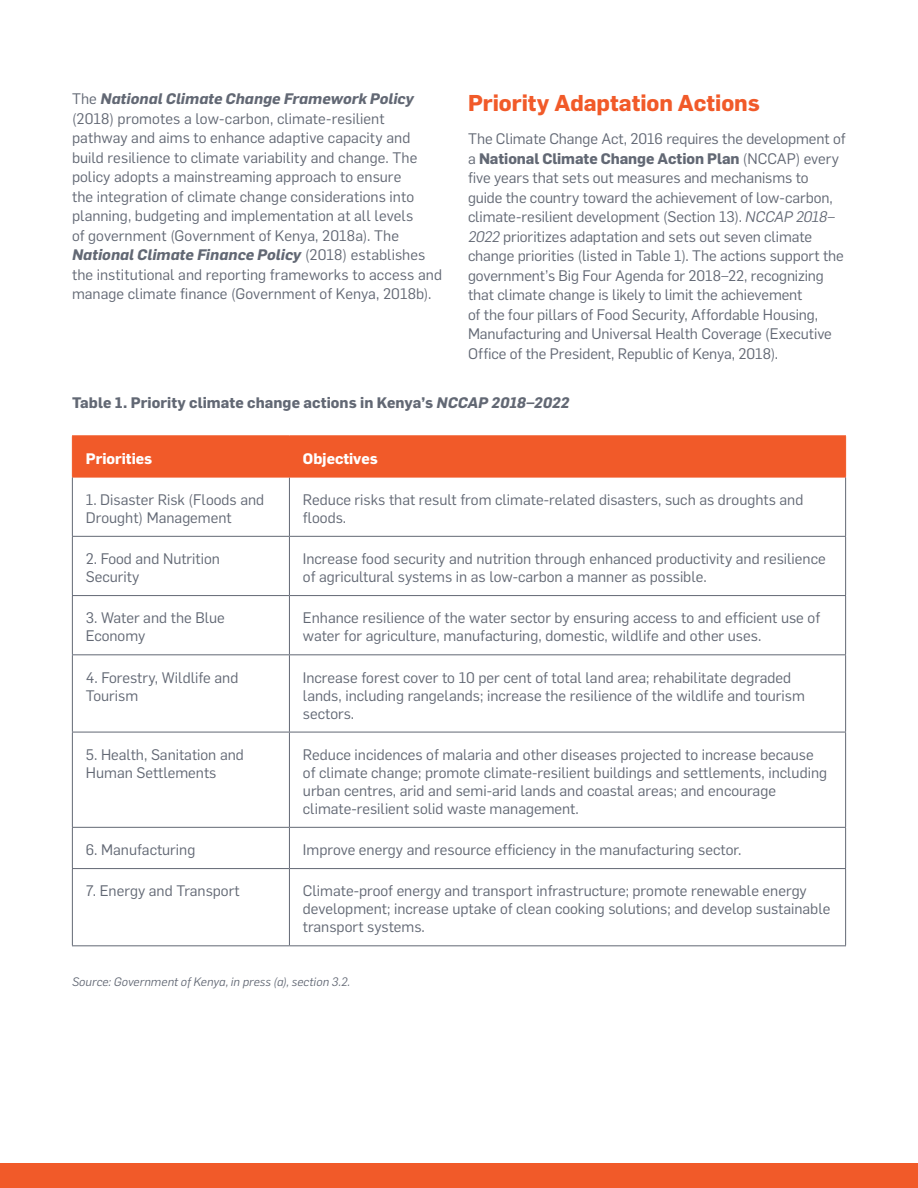
<style>
.page{position:relative;width:918px;height:1188px;background:#fff}
.page>*{position:absolute;margin:0;border:0;box-sizing:border-box;transform-origin:0 0}
.t1{font:700 22.5px "Flama";color:#f15a29}
.t2{font:15px/19.5px "Flama";color:#626874}
.t3{font:700 15px "Flama";letter-spacing:.005em;color:#626874}
.t4{font:700 15px "Flama";color:#fff}
.t5{font:italic 12px "Flama";letter-spacing:.01em;color:#626874}
.s1{font-weight:700;font-style:italic}
.s2{font-weight:700}
.s3{font-style:italic}
</style>
<div class="page">
<div style="left:0;top:1163px;width:918px;height:25px;background:#f15a29"></div>
<div style="left:73px;top:436px;width:772px;height:41px;background:#f15a29"></div>
<hr style="left:289px;top:436px;width:1px;height:41px;background:#f15a29">
<hr style="left:289px;top:477px;width:1px;height:59px;background:#626874">
<hr style="left:72px;top:536px;width:217px;height:1px;background:#626874">
<hr style="left:289px;top:536px;width:557px;height:1px;background:#626874">
<hr style="left:289px;top:537px;width:1px;height:58px;background:#626874">
<hr style="left:72px;top:595px;width:217px;height:1px;background:#626874">
<hr style="left:289px;top:595px;width:557px;height:1px;background:#626874">
<hr style="left:289px;top:596px;width:1px;height:58px;background:#626874">
<hr style="left:72px;top:654px;width:217px;height:1px;background:#626874">
<hr style="left:289px;top:654px;width:557px;height:1px;background:#626874">
<hr style="left:289px;top:655px;width:1px;height:77px;background:#626874">
<hr style="left:72px;top:732px;width:217px;height:1px;background:#626874">
<hr style="left:289px;top:732px;width:557px;height:1px;background:#626874">
<hr style="left:289px;top:732px;width:1px;height:95px;background:#626874">
<hr style="left:72px;top:827px;width:217px;height:1px;background:#626874">
<hr style="left:289px;top:827px;width:557px;height:1px;background:#626874">
<hr style="left:289px;top:828px;width:1px;height:40px;background:#626874">
<hr style="left:72px;top:868px;width:217px;height:1px;background:#626874">
<hr style="left:289px;top:868px;width:557px;height:1px;background:#626874">
<hr style="left:289px;top:869px;width:1px;height:76px;background:#626874">
<hr style="left:72px;top:435px;width:217px;height:1px;background:#f15a29">
<hr style="left:72px;top:436px;width:1px;height:41px;background:#f15a29">
<hr style="left:289px;top:435px;width:557px;height:1px;background:#f15a29">
<hr style="left:845px;top:436px;width:1px;height:41px;background:#f15a29">
<hr style="left:72px;top:477px;width:217px;height:1px;background:#f15a29">
<hr style="left:289px;top:477px;width:557px;height:1px;background:#f15a29">
<hr style="left:72px;top:477px;width:1px;height:59px;background:#626874">
<hr style="left:845px;top:477px;width:1px;height:59px;background:#626874">
<hr style="left:72px;top:537px;width:1px;height:58px;background:#626874">
<hr style="left:845px;top:537px;width:1px;height:58px;background:#626874">
<hr style="left:72px;top:596px;width:1px;height:58px;background:#626874">
<hr style="left:845px;top:596px;width:1px;height:58px;background:#626874">
<hr style="left:72px;top:655px;width:1px;height:77px;background:#626874">
<hr style="left:845px;top:655px;width:1px;height:77px;background:#626874">
<hr style="left:72px;top:732px;width:1px;height:95px;background:#626874">
<hr style="left:845px;top:732px;width:1px;height:95px;background:#626874">
<hr style="left:72px;top:828px;width:1px;height:40px;background:#626874">
<hr style="left:845px;top:828px;width:1px;height:40px;background:#626874">
<hr style="left:72px;top:869px;width:1px;height:76px;background:#626874">
<hr style="left:845px;top:869px;width:1px;height:76px;background:#626874">
<hr style="left:72px;top:945px;width:217px;height:1px;background:#626874">
<hr style="left:289px;top:945px;width:557px;height:1px;background:#626874">
<p class="t2" style="left:72px;top:88px;width:372px">The <span class="s1">National Climate Change Framework Policy </span>(2018) promotes a low-carbon, climate-resilient pathway and aims to enhance adaptive capacity and build resilience to climate variability and change. The policy adopts a mainstreaming approach to ensure<br>the integration of climate change considerations into planning, budgeting and implementation at all levels<br>of government (Government of Kenya, 2018a). The <span class="s1">National Climate Finance Policy</span> (2018) establishes the institutional and reporting frameworks to access and manage climate finance (Government of Kenya, 2018b).</p>
<h1 class="t1" style="left:468px;top:87px;width:293px">Priority Adaptation Actions</h1>
<p class="t2" style="left:468px;top:128px;width:379px">The Climate Change Act, 2016 requires the development of a <span class="s2">National Climate Change Action Plan</span> (NCCAP) every five years that sets out measures and mechanisms to guide the country toward the achievement of low-carbon, climate-resilient development (Section 13). <span class="s3">NCCAP 2018– 2022</span> prioritizes adaptation and sets out seven climate change priorities (listed in Table 1). The actions support the government’s Big Four Agenda for 2018–22, recognizing that climate change is likely to limit the achievement<br>of the four pillars of Food Security, Affordable Housing, Manufacturing and Universal Health Coverage (Executive Office of the President, Republic of Kenya, 2018).</p>
<p class="t3" style="left:72px;top:392px;width:499px">Table 1. Priority climate change actions in Kenya’s <span class="s3">NCCAP 2018–2022</span></p>
<p class="t4" style="left:86px;top:447px;width:68px">Priorities</p>
<p class="t4" style="left:303px;top:447px;width:76px">Objectives</p>
<p class="t2" style="left:86px;top:490px;width:180px;line-height:18px">1. Disaster Risk (Floods and<br>Drought) Management</p>
<p class="t2" style="left:303px;top:490px;width:502px;line-height:18px">Reduce risks that result from climate-related disasters, such as droughts and floods.</p>
<p class="t2" style="left:86px;top:549px;width:136px;line-height:18px">2. Food and Nutrition<br>Security</p>
<p class="t2" style="left:303px;top:549px;width:524px;line-height:18px">Increase food security and nutrition through enhanced productivity and resilience of agricultural systems in as low-carbon a manner as possible.</p>
<p class="t2" style="left:86px;top:608px;width:141px;line-height:18px">3. Water and the Blue<br>Economy</p>
<p class="t2" style="left:303px;top:608px;width:519px;line-height:18px">Enhance resilience of the water sector by ensuring access to and efficient use of water for agriculture, manufacturing, domestic, wildlife and other uses.</p>
<p class="t2" style="left:86px;top:667px;width:154px;line-height:18px">4. Forestry, Wildlife and<br>Tourism</p>
<p class="t2" style="left:303px;top:667px;width:504px;line-height:18px">Increase forest cover to 10 per cent of total land area; rehabilitate degraded lands, including rangelands; increase the resilience of the wildlife and tourism sectors.</p>
<p class="t2" style="left:86px;top:745px;width:160px;line-height:18px">5. Health, Sanitation and<br>Human Settlements</p>
<p class="t2" style="left:303px;top:745px;width:526px;line-height:18px">Reduce incidences of malaria and other diseases projected to increase because of climate change; promote climate-resilient buildings and settlements, including urban centres, arid and semi-arid lands and coastal areas; and encourage climate-resilient solid waste management.</p>
<p class="t2" style="left:86px;top:839px;width:111px">6. Manufacturing</p>
<p class="t2" style="left:303px;top:839px;width:440px">Improve energy and resource efficiency in the manufacturing sector.</p>
<p class="t2" style="left:86px;top:880px;width:155px">7. Energy and Transport</p>
<p class="t2" style="left:303px;top:881px;width:529px;line-height:18px">Climate-proof energy and transport infrastructure; promote renewable energy development; increase uptake of clean cooking solutions; and develop sustainable transport systems.</p>
<p class="t5" style="left:72px;top:974px;width:280px">Source: Government of Kenya, in press (a), section 3.2.</p>
</div>
